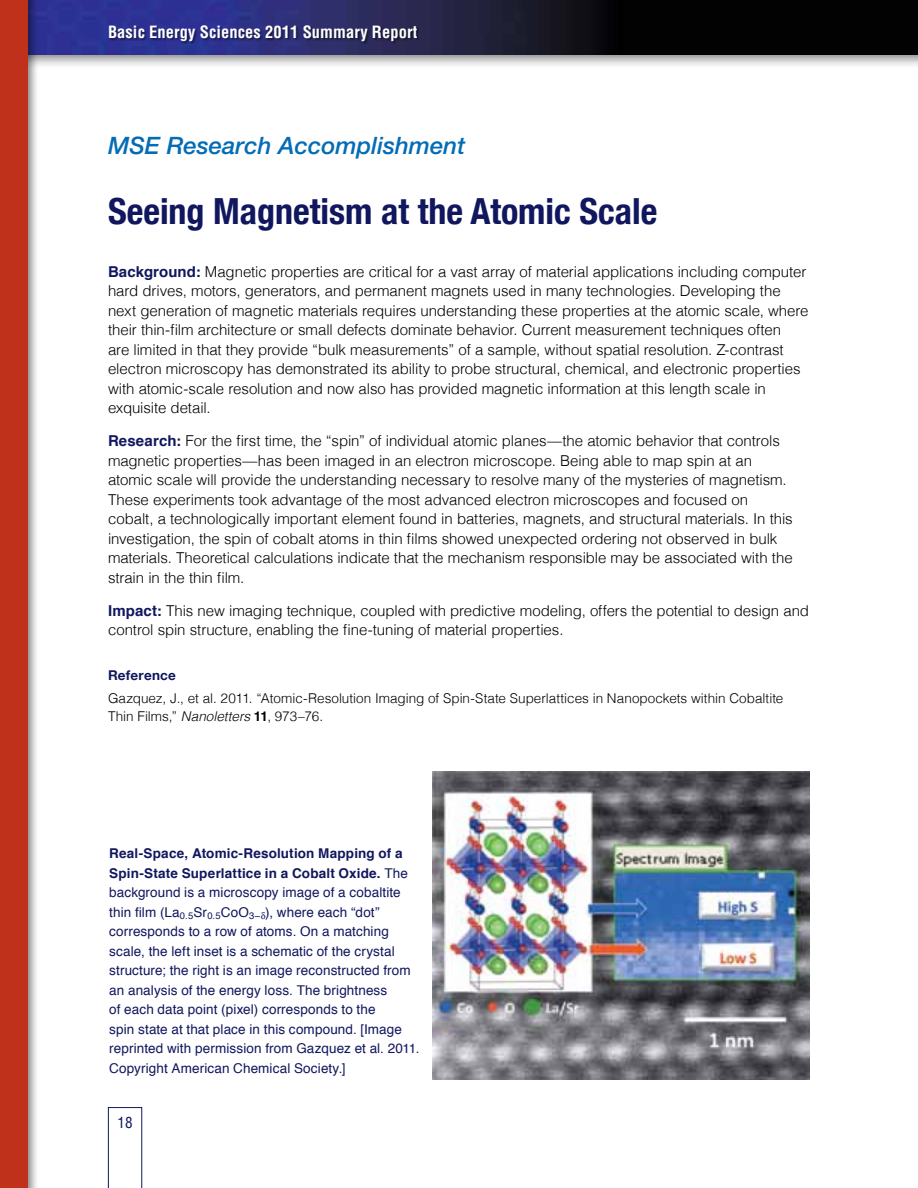
<style>
.page{position:relative;width:918px;height:1188px;background:#fff}
.page>*{position:absolute;margin:0;border:0;box-sizing:border-box;transform-origin:0 0}
.t1{font:700 condensed 36px "Helvetica Neue";color:#11175e}
.t2{font:italic 500 24px "Helvetica Neue";color:#036cb6}
.t3{font:700 condensed 16.5px "Helvetica";letter-spacing:.005em;color:#fff}
.t4{font:300 15px/19.5px "Helvetica";letter-spacing:-.005em;color:#000}
.t5{font:condensed 15px "Helvetica";color:#11175e}
.t6{font:13.5px/19.5px "Helvetica";letter-spacing:.01em;color:#11175e}
.t7{font:300 13.5px/18px "Helvetica";color:#000}
.t8{font:700 13.5px "Helvetica Neue";letter-spacing:.02em;color:#11175e}
.s1{font-weight:700;color:#11175e}
.s2{font-style:italic}
.s3{font-weight:700}
</style>
<div class="page">
<div style="left:0;top:0;width:918px;height:70px;background:#000;opacity:.56"></div>
<img style="left:39px;top:0;width:879px;height:54px">
<div style="left:0;top:0;width:39px;height:1188px;background:#000;opacity:.49"></div>
<div style="left:0;top:0;width:28px;height:1188px;background:#bf311a"></div>
<svg style="left:108px;top:1107px;width:34px;height:81px"></svg>
<div style="left:109px;top:26px;width:309px;height:18px;background:#000;opacity:.49"></div>
<img style="left:432px;top:772px;width:378px;height:308px">
<p class="t3" style="left:108px;top:22px;width:311px">Basic Energy Sciences 2011 Summary Report</p>
<h2 class="t2" style="left:108px;top:131px;width:359px">MSE Research Accomplishment</h2>
<h1 class="t1" style="left:108px;top:189px;width:551px">Seeing Magnetism at the Atomic Scale</h1>
<p class="t4" style="left:108px;top:262px;width:702px"><span class="s1">Background:</span> Magnetic properties are critical for a vast array of material applications including computer hard drives, motors, generators, and permanent magnets used in many technologies. Developing the next generation of magnetic materials requires understanding these properties at the atomic scale, where their thin-film architecture or small defects dominate behavior. Current measurement techniques often<br>are limited in that they provide “bulk measurements” of a sample, without spatial resolution. Z-contrast electron microscopy has demonstrated its ability to probe structural, chemical, and electronic properties with atomic-scale resolution and now also has provided magnetic information at this length scale in exquisite detail.</p>
<p class="t4" style="left:108px;top:431px;width:686px"><span class="s1">Research:</span> For the first time, the “spin” of individual atomic planes—the atomic behavior that controls magnetic properties—has been imaged in an electron microscope. Being able to map spin at an atomic scale will provide the understanding necessary to resolve many of the mysteries of magnetism.<br>These experiments took advantage of the most advanced electron microscopes and focused on cobalt, a technologically important element found in batteries, magnets, and structural materials. In this investigation, the spin of cobalt atoms in thin films showed unexpected ordering not observed in bulk materials. Theoretical calculations indicate that the mechanism responsible may be associated with the strain in the thin film.</p>
<p class="t4" style="left:108px;top:601px;width:703px"><span class="s1">Impact:</span> This new imaging technique, coupled with predictive modeling, offers the potential to design and control spin structure, enabling the fine-tuning of material properties.</p>
<p class="t8" style="left:108px;top:667px;width:70px">Reference</p>
<p class="t7" style="left:108px;top:689px;width:677px">Gazquez, J., et al. 2011. “Atomic-Resolution Imaging of Spin-State Superlattices in Nanopockets within Cobaltite<br>Thin Films,” <span class="s2">Nanoletters</span> <span class="s3">11</span>, 973–76.</p>
<p class="t6" style="left:109px;top:845px;width:312px"><span class="s3">Real-Space, Atomic-Resolution Mapping of a Spin-State Superlattice in a Cobalt Oxide.</span> The background is a microscopy image of a cobaltite thin film (La<sub>0.5</sub>Sr<sub>0.5</sub>CoO<sub>3–</sub> ), where each “dot” corresponds to a row of atoms. On a matching scale, the left inset is a schematic of the crystal structure; the right is an image reconstructed from an analysis of the energy loss. The brightness<br>of each data point (pixel) corresponds to the<br>spin state at that place in this compound. [Image reprinted with permission from Gazquez et al. 2011.<br>Copyright American Chemical Society.]</p>
<p class="t5" style="left:118px;top:1114px;width:16px">18</p>
</div>
